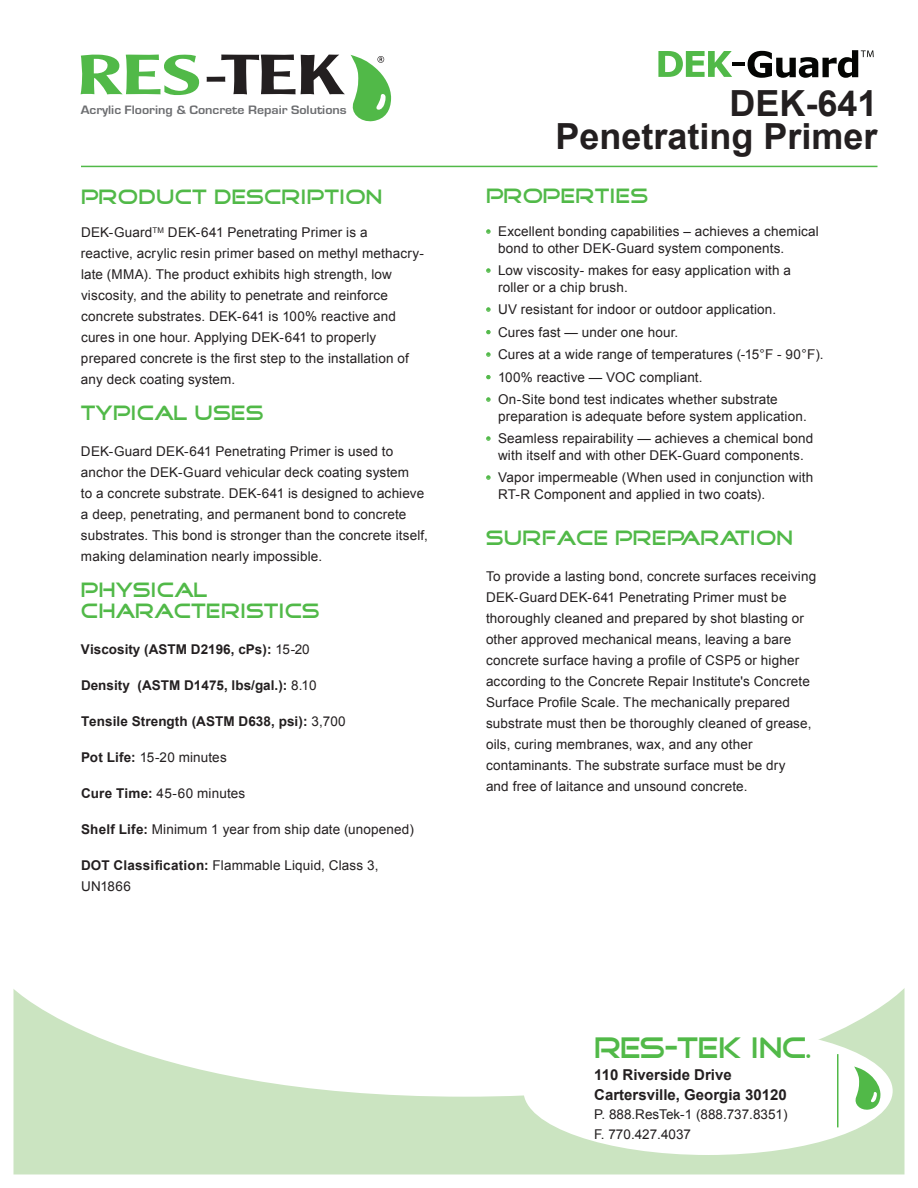
<style>
.page{position:relative;width:918px;height:1188px;background:#fff}
.page>*{position:absolute;margin:0;border:0;box-sizing:border-box;transform-origin:0 0}
.t1{font:700 36px "Arial";color:#231f20}
.t2{font:30px "Good Times";letter-spacing:-.04em;color:#51b948}
.t3{font:21px/21px "Good Times";color:#51b948}
.t4{font:700 15px "Arial";color:#231f20}
.t5{font:13.5px/21px "Arial";letter-spacing:.01em;color:#231f20}
.t6{font:700 13.5px "Arial";color:#231f20}
.t7{font:700 13.5px "Arial";letter-spacing:.005em;color:#231f20}
.t8{font:700 12.6px "Eurostile";color:#6c6d70;scale:1.1 1}
.s1{font-style:inherit}
.s2{font-weight:400}
.s3{font-weight:700}
.s4{color:#51b948}
</style>
<div class="page">
<svg style="left:14px;top:989px;width:890px;height:185px;fill:#cbe4c1"></svg>
<div style="left:524px;top:1027px;width:369px;height:128px;background:#fff;border-radius:50%"></div>
<svg style="left:81px;top:55px;width:119px;height:40px"></svg>
<div style="left:207px;top:77px;width:18px;height:5px;background:#231f20"></div>
<svg style="left:221px;top:55px;width:170px;height:66px"></svg>
<svg style="left:486px;top:229px;width:5px;height:5px"></svg>
<svg style="left:486px;top:268px;width:5px;height:5px"></svg>
<svg style="left:486px;top:307px;width:5px;height:5px"></svg>
<svg style="left:486px;top:330px;width:5px;height:5px"></svg>
<svg style="left:486px;top:352px;width:5px;height:5px"></svg>
<svg style="left:486px;top:375px;width:5px;height:5px"></svg>
<svg style="left:486px;top:397px;width:5px;height:5px"></svg>
<svg style="left:486px;top:436px;width:5px;height:5px"></svg>
<svg style="left:486px;top:475px;width:5px;height:5px"></svg>
<hr style="left:837px;top:1054px;width:1px;height:73px;background:#51b948">
<svg style="left:854px;top:1066px;width:26px;height:44px"></svg>
<hr style="left:81px;top:166px;width:797px;height:1px;background:#51b948">
<svg style="left:748px;top:50px;width:126px;height:28px"></svg>
<hr style="left:732px;top:62px;width:12px;height:4px;background:#040503">
<svg style="left:658px;top:51px;width:74px;height:26px"></svg>
<p class="t8" style="left:81px;top:103px;width:243px">Acrylic Flooring &amp; Concrete Repair Solutions</p>
<p class="t3" style="left:81px;top:188px;width:304px">PRODUCT DESCRIPTION</p>
<p class="t5" style="left:81px;top:222px;width:344px">DEK-Guard<sup>TM</sup> DEK-641 Penetrating Primer is a<br>reactive, acrylic resin primer based on methyl methacry&shy;late (MMA). The product exhibits high strength, low viscosity, and the ability to penetrate and reinforce concrete substrates. DEK-641 is 100% reactive and cures in one hour. Applying DEK-641 to properly prepared concrete is the first step to the installation of any deck coating system.</p>
<p class="t3" style="left:81px;top:404px;width:184px">TYPICAL USES</p>
<p class="t5" style="left:81px;top:441px;width:348px">DEK-Guard DEK-641 Penetrating Primer is used to anchor the DEK-Guard vehicular deck coating system<br>to a concrete substrate. DEK-641 is designed to achieve a deep, penetrating, and permanent bond to concrete substrates. This bond is stronger than the concrete itself, making delamination nearly impossible.</p>
<p class="t3" style="left:81px;top:581px;width:240px">PHYSICAL<br>CHARACTERISTICS</p>
<p class="t6" style="left:81px;top:640px;width:230px"><span class="s1">Viscosity</span> (ASTM D2196, cPs)<span class="s1">:</span> <span class="s2">15-20</span></p>
<p class="t6" style="left:81px;top:676px;width:237px"><span class="s1">Density</span> (ASTM D1475, lbs/gal.)<span class="s1">:</span> <span class="s2">8.10</span></p>
<p class="t7" style="left:81px;top:713px;width:266px">Tensile Strength <span class="s1">(ASTM D638, psi)</span>: <span class="s2">3,700</span></p>
<p class="t5" style="left:81px;top:747px;width:147px"><span class="s3">Pot Life:</span> 15-20 minutes</p>
<p class="t5" style="left:81px;top:783px;width:166px"><span class="s3">Cure Time:</span> 45-60 minutes</p>
<p class="t5" style="left:81px;top:819px;width:334px"><span class="s3">Shelf Life:</span> Minimum 1 year from ship date (unopened)</p>
<p class="t5" style="left:81px;top:855px;width:299px"><span class="s3">DOT Classification:</span> Flammable Liquid, Class 3,<br>UN1866</p>
<p class="t1" style="left:729px;top:80px;width:150px">DEK-641</p>
<p class="t1" style="left:555px;top:113px;width:324px">Penetrating Primer</p>
<p class="t3" style="left:486px;top:187px;width:164px">PROPERTIES</p>
<p class="t5" style="left:486px;top:221px;width:334px"><span class="s4">•</span> Excellent bonding capabilities – achieves a chemical</p>
<p class="t5" style="left:498px;top:238px;width:288px">bond to other DEK-Guard system components.</p>
<p class="t5" style="left:486px;top:260px;width:307px"><span class="s4">•</span> Low viscosity- makes for easy application with a</p>
<p class="t5" style="left:498px;top:277px;width:131px">roller or a chip brush.</p>
<p class="t5" style="left:486px;top:299px;width:292px"><span class="s4">•</span> UV resistant for indoor or outdoor application.</p>
<p class="t5" style="left:486px;top:322px;width:194px"><span class="s4">•</span> Cures fast — under one hour.</p>
<p class="t5" style="left:486px;top:344px;width:339px"><span class="s4">•</span> Cures at a wide range of temperatures (-15°F - 90°F).</p>
<p class="t5" style="left:486px;top:367px;width:218px"><span class="s4">•</span> 100% reactive — VOC compliant.</p>
<p class="t5" style="left:486px;top:389px;width:293px"><span class="s4">•</span> On-Site bond test indicates whether substrate</p>
<p class="t5" style="left:498px;top:406px;width:310px">preparation is adequate before system application.</p>
<p class="t5" style="left:486px;top:431px;width:329px;line-height:16.5px;text-align:center"><span class="s4">•</span> Seamless repairability — achieves a chemical bond with itself and with other DEK-Guard components.</p>
<p class="t5" style="left:498px;top:470px;width:317px;line-height:16.5px;text-indent:-12px"><span class="s4">•</span> Vapor impermeable (When used in conjunction with<br>RT-R Component and applied in two coats).</p>
<p class="t3" style="left:486px;top:529px;width:309px">SURFACE PREPARATION</p>
<p class="t5" style="left:486px;top:566px;width:332px">To provide a lasting bond, concrete surfaces receiving DEK-Guard DEK-641 Penetrating Primer must be thoroughly cleaned and prepared by shot blasting or other approved mechanical means, leaving a bare concrete surface having a profile of CSP5 or higher according to the Concrete Repair Institute's Concrete Surface Profile Scale. The mechanically prepared substrate must then be thoroughly cleaned of grease, oils, curing membranes, wax, and any other contaminants. The substrate surface must be dry<br>and free of laitance and unsound concrete.</p>
<p class="t2" style="left:594px;top:1033px;width:221px">RES-TEK INC.</p>
<p class="t4" style="left:594px;top:1065px;width:139px">110 Riverside Drive</p>
<p class="t4" style="left:594px;top:1085px;width:194px">Cartersville, Georgia 30120</p>
<p class="t5" style="left:594px;top:1104px;width:195px">P. 888.ResTek-1 (888.737.8351)</p>
<p class="t5" style="left:594px;top:1124px;width:98px">F. 770.427.4037</p>
</div>
